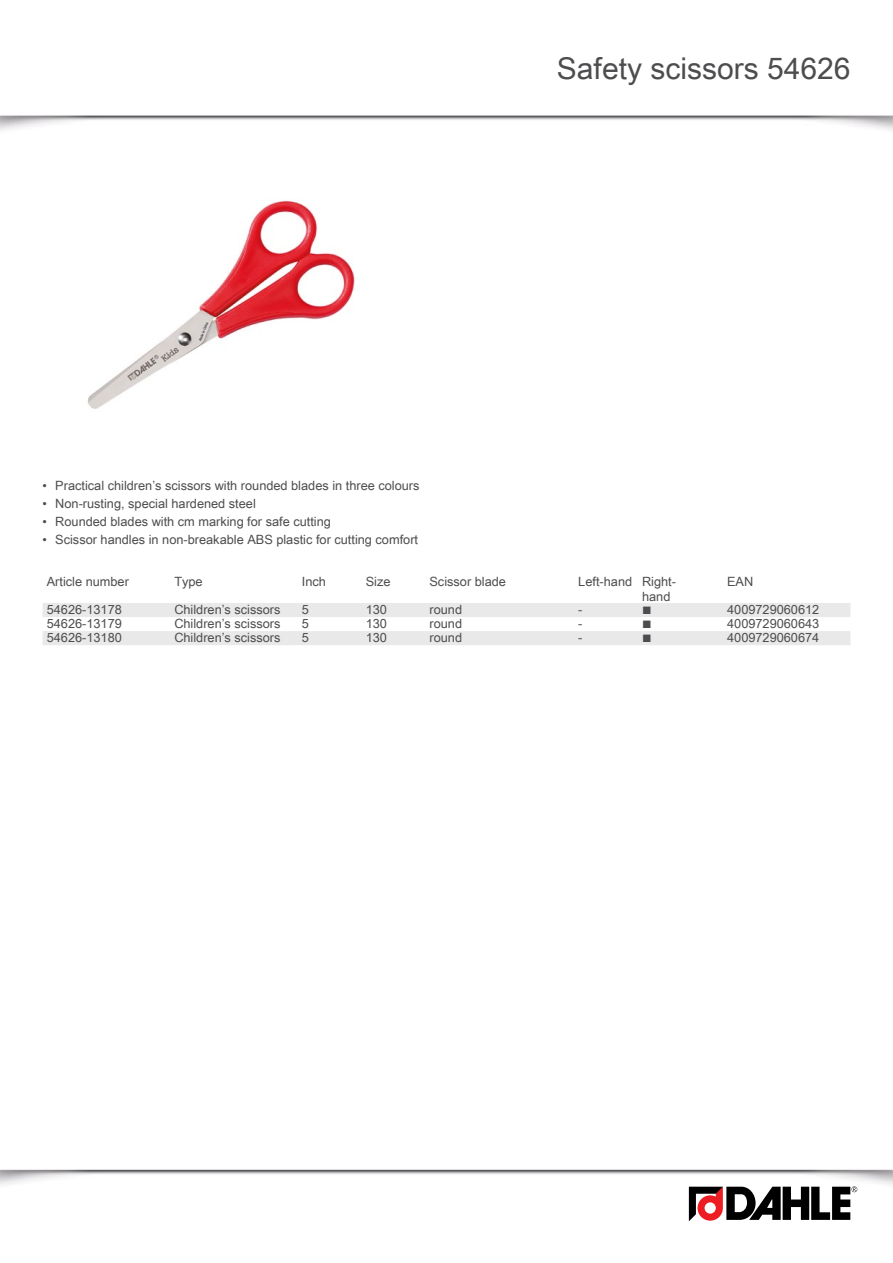
<style>
.page{position:relative;width:893px;height:1263px;background:#fff}
.page>*{position:absolute;margin:0;border:0;box-sizing:border-box;transform-origin:0 0}
.overline_dah{font:30px "Arial Unicode MS";color:#4d4d4f}
.tabelle_dah{font:12.75px "Arial Unicode MS";color:#4d4d4f}
.tabelle_ueberschrift{font:12.75px/15.3px "Arial Unicode MS";color:#4d4d4f}
.tabelle_dah-2{font:12.75px "Wingdings";color:#4d4d4f}
</style>
<div class="page">
<img style="left:0;top:115px;width:893px;height:16px">
<img style="left:0;top:1169px;width:893px;height:47px">
<svg style="left:689px;top:1186px;width:168px;height:35px"></svg>
<img style="left:88px;top:200px;width:267px;height:209px">
<svg style="left:43px;top:603px;width:807px;height:42px"></svg>
<p class="overline_dah" style="left:557px;top:47px;width:295px">Safety scissors 54626</p>
<p class="tabelle_dah" style="left:43px;top:476px;width:378px">• Practical children’s scissors with rounded blades in three colours</p>
<p class="tabelle_dah" style="left:43px;top:494px;width:215px">• Non-rusting, special hardened steel</p>
<p class="tabelle_dah" style="left:43px;top:512px;width:290px">• Rounded blades with cm marking for safe cutting</p>
<p class="tabelle_dah" style="left:43px;top:531px;width:377px">• Scissor handles in non-breakable ABS plastic for cutting comfort</p>
<p class="tabelle_ueberschrift" style="left:47px;top:573px;width:84px">Article number</p>
<p class="tabelle_ueberschrift" style="left:174px;top:573px;width:30px">Type</p>
<p class="tabelle_ueberschrift" style="left:302px;top:573px;width:26px">Inch</p>
<p class="tabelle_ueberschrift" style="left:366px;top:573px;width:26px">Size</p>
<p class="tabelle_ueberschrift" style="left:429px;top:573px;width:78px">Scissor blade</p>
<p class="tabelle_ueberschrift" style="left:578px;top:573px;width:55px">Left-hand</p>
<p class="tabelle_ueberschrift" style="left:642px;top:573px;width:36px">Right&shy;hand</p>
<p class="tabelle_ueberschrift" style="left:727px;top:573px;width:28px">EAN</p>
<p class="tabelle_ueberschrift" style="left:47px;top:602px;width:77px">54626-13178</p>
<p class="tabelle_dah" style="left:174px;top:600px;width:108px">Children’s scissors</p>
<p class="tabelle_dah" style="left:302px;top:600px;width:9px">5</p>
<p class="tabelle_dah" style="left:366px;top:600px;width:23px">130</p>
<p class="tabelle_dah" style="left:429px;top:600px;width:34px">round</p>
<p class="tabelle_dah" style="left:578px;top:600px;width:6px">-</p>
<p class="tabelle_dah-2" style="left:642px;top:603px;width:11px">■</p>
<p class="tabelle_dah" style="left:727px;top:600px;width:94px">4009729060612</p>
<p class="tabelle_ueberschrift" style="left:47px;top:616px;width:77px">54626-13179</p>
<p class="tabelle_dah" style="left:174px;top:614px;width:108px">Children’s scissors</p>
<p class="tabelle_dah" style="left:302px;top:614px;width:9px">5</p>
<p class="tabelle_dah" style="left:366px;top:614px;width:23px">130</p>
<p class="tabelle_dah" style="left:429px;top:614px;width:34px">round</p>
<p class="tabelle_dah" style="left:578px;top:614px;width:6px">-</p>
<p class="tabelle_dah-2" style="left:642px;top:617px;width:11px">■</p>
<p class="tabelle_dah" style="left:727px;top:614px;width:94px">4009729060643</p>
<p class="tabelle_ueberschrift" style="left:47px;top:630px;width:77px">54626-13180</p>
<p class="tabelle_dah" style="left:174px;top:629px;width:108px">Children’s scissors</p>
<p class="tabelle_dah" style="left:302px;top:629px;width:9px">5</p>
<p class="tabelle_dah" style="left:366px;top:629px;width:23px">130</p>
<p class="tabelle_dah" style="left:429px;top:629px;width:34px">round</p>
<p class="tabelle_dah" style="left:578px;top:629px;width:6px">-</p>
<p class="tabelle_dah-2" style="left:642px;top:632px;width:11px">■</p>
<p class="tabelle_dah" style="left:727px;top:629px;width:94px">4009729060674</p>
</div>
